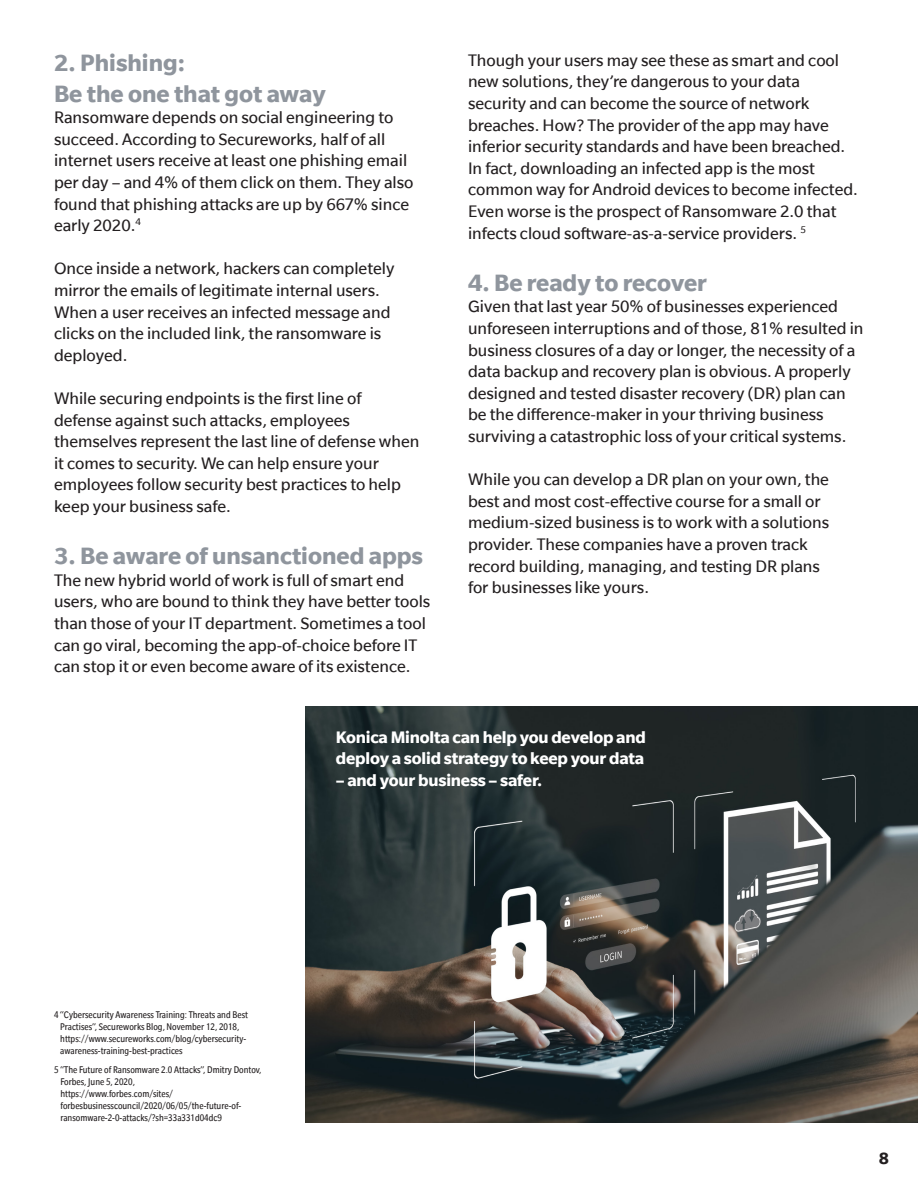
<style>
.page{position:relative;width:918px;height:1188px;background:#fff}
.page>*{position:absolute;margin:0;border:0;box-sizing:border-box;transform-origin:0 0}
.t1{font:700 25.5px "Slate";color:#8f959d}
.t2{font:18px/21.6px "Slate";color:#231f20}
.t3{font:700 18px/21.6px "Slate";letter-spacing:-.01em;color:#fff}
.t4{font:700 18px "Slate";color:#231f20}
.Brochure_Address_Reg{font:condensed 10.5px/12px "Slate";color:#231f20}
</style>
<div class="page">
<img style="left:306px;top:706px;width:612px;height:416px">
<p class="t1" style="left:54px;top:49px;width:133px">2. Phishing:</p>
<p class="t1" style="left:54px;top:80px;width:273px">Be the one that got away</p>
<p class="t2" style="left:54px;top:106px;width:361px">Ransomware depends on social engineering to succeed. According to Secureworks, half of all internet users receive at least one phishing email per day – and 4% of them click on them. They also found that phishing attacks are up by 667% since early 2020.<sup>4</sup></p>
<p class="t2" style="left:54px;top:258px;width:342px">Once inside a network, hackers can completely mirror the emails of legitimate internal users.<br>When a user receives an infected message and clicks on the included link, the ransomware is deployed.</p>
<p class="t2" style="left:54px;top:387px;width:367px">While securing endpoints is the first line of defense against such attacks, employees themselves represent the last line of defense when it comes to security. We can help ensure your employees follow security best practices to help keep your business safe.</p>
<p class="t1" style="left:54px;top:542px;width:371px">3. Be aware of unsanctioned apps</p>
<p class="t2" style="left:54px;top:569px;width:378px">The new hybrid world of work is full of smart end users, who are bound to think they have better tools than those of your IT department. Sometimes a tool can go viral, becoming the app-of-choice before IT can stop it or even become aware of its existence.</p>
<p class="t2" style="left:468px;top:49px;width:392px">Though your users may see these as smart and cool new solutions, they’re dangerous to your data security and can become the source of network breaches. How? The provider of the app may have inferior security standards and have been breached.<br>In fact, downloading an infected app is the most common way for Android devices to become infected.<br>Even worse is the prospect of Ransomware 2.0 that infects cloud software-as-a-service providers. <sup>5</sup></p>
<p class="t1" style="left:468px;top:269px;width:241px">4. Be ready to recover</p>
<p class="t2" style="left:468px;top:296px;width:397px">Given that last year 50% of businesses experienced unforeseen interruptions and of those, 81% resulted in business closures of a day or longer, the necessity of a data backup and recovery plan is obvious. A properly designed and tested disaster recovery (DR) plan can be the difference-maker in your thriving business surviving a catastrophic loss of your critical systems.</p>
<p class="t2" style="left:468px;top:469px;width:363px">While you can develop a DR plan on your own, the best and most cost-effective course for a small or medium-sized business is to work with a solutions provider. These companies have a proven track record building, managing, and testing DR plans for businesses like yours.</p>
<p class="t3" style="left:336px;top:726px;width:312px">Konica Minolta can help you develop and deploy a solid strategy to keep your data</p>
<p class="t3" style="left:336px;top:769px;width:208px">– and your business – safer.</p>
<p class="Brochure_Address_Reg" style="left:60px;top:1008px;width:189px;text-indent:-6px">4 “Cybersecurity Awareness Training: Threats and Best Practises”, Secureworks Blog, November 12, 2018, https://www.secureworks.com/blog/cybersecurity&shy;awareness-training-best-practices</p>
<p class="Brochure_Address_Reg" style="left:60px;top:1064px;width:203px;text-indent:-6px">5 “The Future of Ransomware 2.0 Attacks”, Dmitry Dontov, Forbes, June 5, 2020,<br>https://www.forbes.com/sites/ forbesbusinesscouncil/2020/06/05/the-future-of&shy;ransomware-2-0-attacks/?sh=33a331d04dc9</p>
<p class="t4" style="left:879px;top:1148px;width:12px">8</p>
</div>
